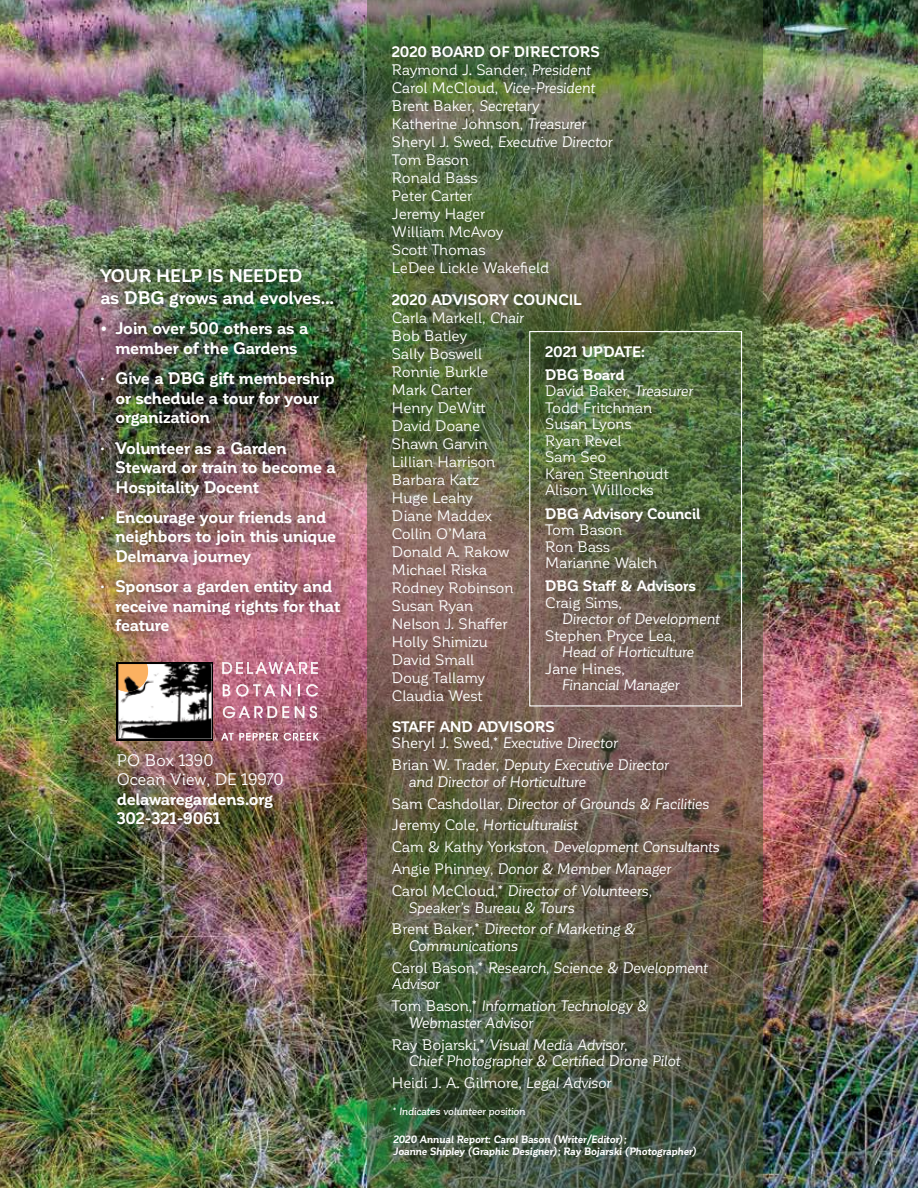
<style>
.page{position:relative;width:918px;height:1188px;background:#fff}
.page>*{position:absolute;margin:0;border:0;box-sizing:border-box;transform-origin:0 0}
.t1{font:700 18px/22.5px "Corporative Soft";letter-spacing:-.01em;color:#fff}
.t2{font:700 16.5px/19.5px "Corporative Soft";letter-spacing:-.01em;color:#fff}
.t3{font:16.5px/19.5px "Corporative Soft";letter-spacing:-.01em;color:#fff}
.t4{font:15px/18px "Corporative Soft";letter-spacing:-.02em;color:#fff}
.t5{font:italic 15px/21.9px "Corporative Soft";letter-spacing:-.02em;color:#fff}
.t6{font:700 15px/23.2px "Corporative Soft";letter-spacing:-.01em;color:#fff}
.t7{font:italic 700 10.5px/12px "Corporative Soft";letter-spacing:-.02em;color:#fff}
.t8{font:italic 500 10.5px "Corporative Soft";letter-spacing:-.025em;color:#fff}
.s1{font-size:27px}
.s2{font-weight:700}
.s3{font-style:italic}
.s4{font-weight:700;font-style:normal}
.s5{font-style:normal}
.s6{font-weight:400}
</style>
<div class="page">
<img style="left:0;top:0;width:918px;height:1188px">
<img style="left:367px;top:0;width:395px;height:1188px">
<div style="left:116px;top:662px;width:97px;height:78px;background:#000"></div>
<svg style="left:118px;top:662px;width:201px;height:79px"></svg>
<img style="left:87px;top:254px;width:267px;height:392px">
<div style="left:529px;top:331px;width:213px;height:376px;border:1px solid #fff"></div>
<p class="t1" style="left:100px;top:264px;width:235px">YOUR HELP IS NEEDED<br>as DBG grows and evolves…</p>
<p class="t2" style="left:100px;top:319px;width:209px;text-align:center"><span class="s1">·</span> Join over 500 others as a member of the Gardens</p>
<p class="t2" style="left:115px;top:369px;width:221px;text-indent:-15px">· Give a DBG gift membership or schedule a tour for your organization</p>
<p class="t2" style="left:115px;top:438px;width:222px;text-indent:-15px">· Volunteer as a Garden<br>Steward or train to become a<br>Hospitality Docent</p>
<p class="t2" style="left:115px;top:508px;width:222px;text-indent:-15px">· Encourage your friends and neighbors to join this unique<br>Delmarva journey</p>
<p class="t2" style="left:115px;top:577px;width:226px;text-indent:-15px">· Sponsor a garden entity and receive naming rights for that feature</p>
<p class="t3" style="left:117px;top:750px;width:168px">PO Box 1390<br>Ocean View, DE 19970</p>
<p class="t2" style="left:117px;top:789px;width:158px">delawaregardens.org<br>302-321-9061</p>
<p class="t4" style="left:392px;top:43px;width:222px"><span class="s2">2020 BOARD OF DIRECTORS<br></span>Raymond J. Sander, <span class="s3">President<br></span>Carol McCloud, <span class="s3">Vice-President<br></span>Brent Baker, <span class="s3">Secretary<br></span>Katherine Johnson, <span class="s3">Treasurer<br></span>Sheryl J. Swed, <span class="s3">Executive Director<br></span>Tom Bason<br>Ronald Bass<br>Peter Carter<br>Jeremy Hager<br>William McAvoy<br>Scott Thomas<br>LeDee Lickle Wakefield</p>
<p class="t4" style="left:392px;top:291px;width:191px"><span class="s2">2020 ADVISORY COUNCIL<br></span>Carla Markell, <span class="s3">Chair<br></span>Bob Batley<br>Sally Boswell<br>Ronnie Burkle<br>Mark Carter<br>Henry DeWitt<br>David Doane<br>Shawn Garvin<br>Lillian Harrison<br>Barbara Katz<br>Huge Leahy<br>Diane Maddex<br>Collin O’Mara<br>Donald A. Rakow<br>Michael Riska<br>Rodney Robinson<br>Susan Ryan<br>Nelson J. Shaffer<br>Holly Shimizu<br>David Small<br>Doug Tallamy<br>Claudia West</p>
<p class="t5" style="left:392px;top:718px;width:227px;line-height:16.5px"><span class="s4">STAFF AND ADVISORS<br></span><span class="s5">Sheryl J. Swed,*</span> Executive Director</p>
<p class="t5" style="left:408px;top:757px;width:262px;line-height:16.5px;text-indent:-16px"><span class="s5">Brian W. Trader,</span> Deputy Executive Director and Director of Horticulture</p>
<p class="t5" style="left:392px;top:792px;width:329px"><span class="s5">Sam Cashdollar,</span> Director of Grounds &amp; Facilities <span class="s5">Jeremy Cole,</span> Horticulturalist<br><span class="s5">Cam &amp; Kathy Yorkston,</span> Development Consultants <span class="s5">Angie Phinney,</span> Donor &amp; Member Manager<br><span class="s5">Carol McCloud,*</span> Director of Volunteers,</p>
<p class="t5" style="left:392px;top:897px;width:245px;text-indent:16px">Speaker’s Bureau &amp; Tours<br><span class="s5">Brent Baker,*</span> Director of Marketing &amp;</p>
<p class="t5" style="left:392px;top:935px;width:317px;text-indent:16px">Communications<br><span class="s5">Carol Bason,*</span> Research, Science &amp; Development</p>
<p class="t5" style="left:392px;top:973px;width:258px">Advisor<br><span class="s5">Tom Bason,*</span> Information Technology &amp;</p>
<p class="t5" style="left:392px;top:1012px;width:237px;text-indent:16px">Webmaster Advisor<br><span class="s5">Ray Bojarski,*</span> Visual Media Advisor,</p>
<p class="t5" style="left:392px;top:1050px;width:290px;text-indent:16px">Chief Photographer &amp; Certified Drone Pilot<br><span class="s5">Heidi J. A. Gilmore,</span> Legal Advisor</p>
<p class="t8" style="left:392px;top:1106px;width:135px"><span class="s6">*</span> Indicates volunteer position</p>
<p class="t6" style="left:545px;top:340px;width:101px">2021 UPDATE:<br>DBG Board</p>
<p class="t4" style="left:545px;top:383px;width:149px;line-height:16.5px">David Baker, <span class="s3">Treasurer<br></span>Todd Fritchman<br>Susan Lyons<br>Ryan Revel<br>Sam Seo<br>Karen Steenhoudt<br>Alison Willlocks</p>
<p class="t6" style="left:545px;top:502px;width:157px">DBG Advisory Council</p>
<p class="t4" style="left:545px;top:522px;width:114px;line-height:16.5px">Tom Bason<br>Ron Bass<br>Marianne Walch</p>
<p class="t6" style="left:545px;top:575px;width:152px">DBG Staff &amp; Advisors</p>
<p class="t4" style="left:545px;top:594px;width:78px">Craig Sims,</p>
<p class="t5" style="left:562px;top:608px;width:159px">Director of Development</p>
<p class="t4" style="left:545px;top:627px;width:132px">Stephen Pryce Lea,</p>
<p class="t5" style="left:562px;top:641px;width:134px">Head of Horticulture</p>
<p class="t4" style="left:545px;top:660px;width:81px">Jane Hines,</p>
<p class="t5" style="left:562px;top:674px;width:119px">Financial Manager</p>
<p class="t7" style="left:393px;top:1133px;width:306px">2020 Annual Report: Carol Bason (Writer/Editor);<br>Joanne Shipley (Graphic Designer); Ray Bojarski (Photographer)</p>
</div>
